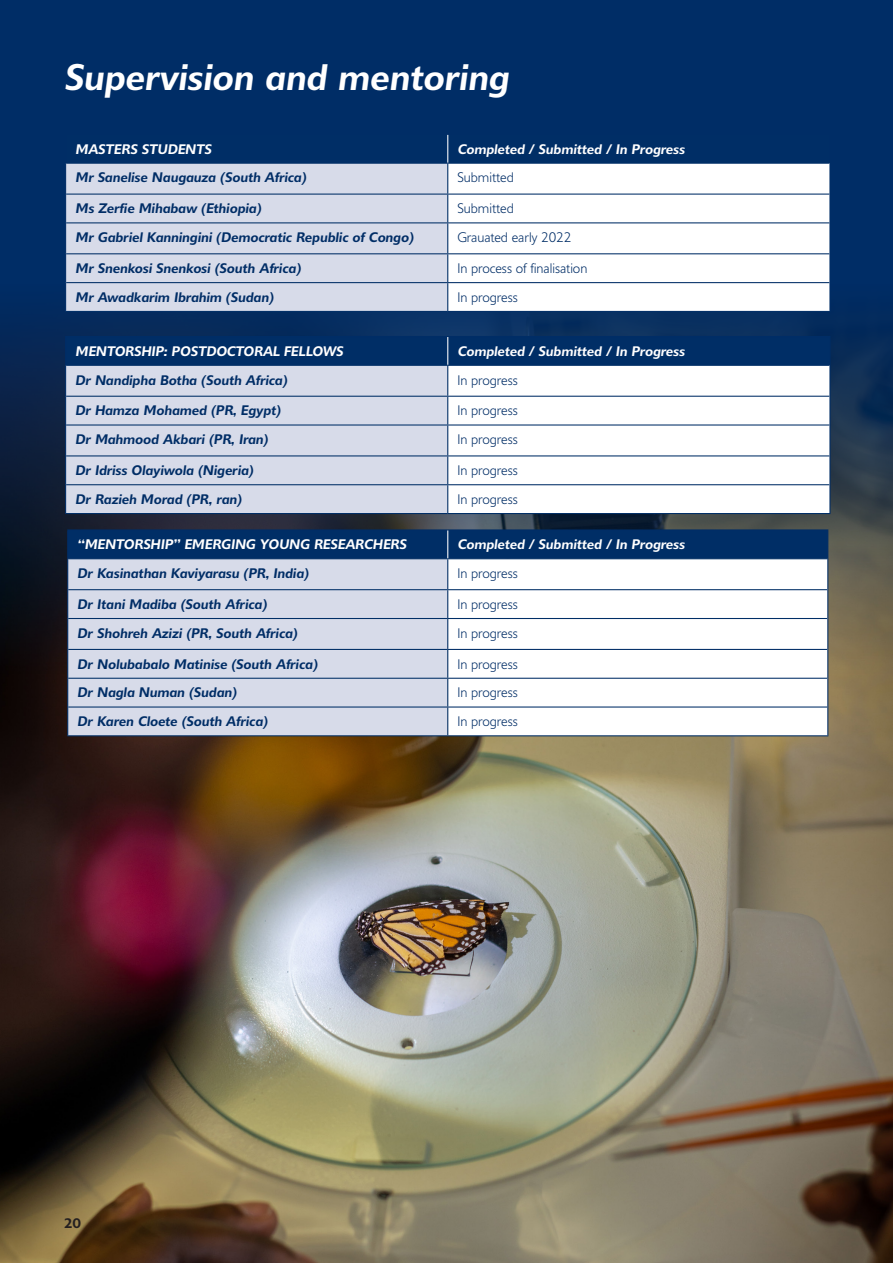
<style>
.page{position:relative;width:893px;height:1263px;background:#002d66}
.page>*{position:absolute;margin:0;border:0;box-sizing:border-box;transform-origin:0 0}
.t1{font:italic 600 36px "Delargo DT";color:#fff}
.t2{font:italic 600 13.5px "Delargo DT";color:#002d66}
.t3{font:300 13.5px "Delargo DT";color:#002d66}
.t4{font:italic 600 13.5px "Delargo DT";color:#fff}
.t5{font:600 13.5px "Delargo DT";color:#231f20}
</style>
<div class="page">
<img style="left:0;top:315px;width:893px;height:948px">
<div style="left:66px;top:164px;width:381px;height:147px;background:#d7dbe9"></div>
<div style="left:448px;top:164px;width:381px;height:147px;background:#fff"></div>
<svg style="left:829px;top:194px;width:1px;height:29px"></svg>
<svg style="left:829px;top:254px;width:1px;height:57px"></svg>
<hr style="left:66px;top:194px;width:382px;height:1px;background:#002e66">
<hr style="left:448px;top:194px;width:381px;height:1px;background:#002e66">
<svg style="left:447px;top:195px;width:1px;height:27px"></svg>
<hr style="left:66px;top:222px;width:382px;height:1px;background:#002e66">
<hr style="left:448px;top:222px;width:381px;height:1px;background:#002e66">
<hr style="left:66px;top:253px;width:382px;height:1px;background:#002e66">
<hr style="left:448px;top:253px;width:381px;height:1px;background:#002e66">
<hr style="left:66px;top:282px;width:382px;height:1px;background:#002e66">
<hr style="left:448px;top:282px;width:381px;height:1px;background:#002e66">
<svg style="left:447px;top:254px;width:1px;height:57px"></svg>
<div style="left:66px;top:366px;width:381px;height:147px;background:#d7dbe9"></div>
<div style="left:448px;top:366px;width:381px;height:147px;background:#fff"></div>
<hr style="left:65px;top:365px;width:1px;height:31px;background:#002d66">
<hr style="left:829px;top:365px;width:1px;height:31px;background:#002d66">
<svg style="left:65px;top:396px;width:1px;height:29px"></svg>
<svg style="left:829px;top:396px;width:1px;height:29px"></svg>
<hr style="left:65px;top:425px;width:1px;height:31px;background:#002d66">
<hr style="left:829px;top:425px;width:1px;height:31px;background:#002d66">
<svg style="left:65px;top:456px;width:1px;height:57px"></svg>
<svg style="left:829px;top:456px;width:1px;height:57px"></svg>
<hr style="left:66px;top:365px;width:382px;height:1px;background:#002e66">
<hr style="left:448px;top:365px;width:381px;height:1px;background:#002e66">
<hr style="left:447px;top:366px;width:1px;height:30px;background:#002e66">
<hr style="left:66px;top:396px;width:382px;height:1px;background:#002e66">
<hr style="left:448px;top:396px;width:381px;height:1px;background:#002e66">
<svg style="left:447px;top:397px;width:1px;height:27px"></svg>
<hr style="left:66px;top:424px;width:382px;height:1px;background:#002e66">
<hr style="left:448px;top:424px;width:381px;height:1px;background:#002e66">
<hr style="left:447px;top:425px;width:1px;height:30px;background:#002e66">
<hr style="left:66px;top:455px;width:382px;height:1px;background:#002e66">
<hr style="left:448px;top:455px;width:381px;height:1px;background:#002e66">
<hr style="left:66px;top:484px;width:382px;height:1px;background:#002e66">
<hr style="left:448px;top:484px;width:381px;height:1px;background:#002e66">
<svg style="left:447px;top:456px;width:1px;height:57px"></svg>
<hr style="left:65px;top:513px;width:383px;height:1px;background:#002e66">
<hr style="left:448px;top:513px;width:382px;height:1px;background:#002e66">
<svg style="left:65px;top:336px;width:765px;height:29px"></svg>
<div style="left:68px;top:559px;width:379px;height:176px;background:#d7dbe9"></div>
<div style="left:448px;top:559px;width:379px;height:176px;background:#fff"></div>
<hr style="left:67px;top:529px;width:381px;height:1px;background:#002d66">
<hr style="left:448px;top:529px;width:380px;height:1px;background:#002d66">
<hr style="left:67px;top:559px;width:1px;height:31px;background:#002d66">
<hr style="left:827px;top:559px;width:1px;height:31px;background:#002d66">
<svg style="left:67px;top:590px;width:1px;height:28px"></svg>
<svg style="left:827px;top:590px;width:1px;height:28px"></svg>
<hr style="left:67px;top:618px;width:1px;height:31px;background:#002d66">
<hr style="left:827px;top:618px;width:1px;height:31px;background:#002d66">
<svg style="left:67px;top:649px;width:1px;height:86px"></svg>
<svg style="left:827px;top:649px;width:1px;height:86px"></svg>
<hr style="left:447px;top:559px;width:1px;height:30px;background:#002e66">
<hr style="left:68px;top:589px;width:380px;height:1px;background:#002e66">
<hr style="left:448px;top:589px;width:379px;height:1px;background:#002e66">
<svg style="left:447px;top:590px;width:1px;height:28px"></svg>
<hr style="left:68px;top:618px;width:380px;height:1px;background:#002e66">
<hr style="left:448px;top:618px;width:379px;height:1px;background:#002e66">
<hr style="left:447px;top:619px;width:1px;height:30px;background:#002e66">
<hr style="left:68px;top:649px;width:380px;height:1px;background:#002e66">
<hr style="left:448px;top:649px;width:379px;height:1px;background:#002e66">
<hr style="left:68px;top:678px;width:380px;height:1px;background:#002e66">
<hr style="left:448px;top:678px;width:379px;height:1px;background:#002e66">
<hr style="left:68px;top:706px;width:380px;height:1px;background:#002e66">
<hr style="left:448px;top:706px;width:379px;height:1px;background:#002e66">
<svg style="left:447px;top:650px;width:1px;height:85px"></svg>
<hr style="left:67px;top:735px;width:381px;height:1px;background:#002e66">
<hr style="left:448px;top:735px;width:380px;height:1px;background:#002e66">
<svg style="left:67px;top:530px;width:761px;height:29px"></svg>
<h1 class="t1" style="left:64px;top:55px;width:446px">Supervision and mentoring</h1>
<p class="t4" style="left:75px;top:141px;width:138px">MASTERS STUDENTS</p>
<p class="t4" style="left:457px;top:141px;width:229px">Completed / Submitted / In Progress</p>
<p class="t2" style="left:75px;top:169px;width:233px">Mr Sanelise Naugauza (South Africa)</p>
<p class="t3" style="left:457px;top:169px;width:58px">Submitted</p>
<p class="t2" style="left:75px;top:200px;width:187px">Ms Zerfie Mihabaw (Ethiopia)</p>
<p class="t3" style="left:457px;top:200px;width:58px">Submitted</p>
<p class="t2" style="left:75px;top:229px;width:340px">Mr Gabriel Kanningini (Democratic Republic of Congo)</p>
<p class="t3" style="left:457px;top:229px;width:115px">Grauated early 2022</p>
<p class="t2" style="left:75px;top:260px;width:227px">Mr Snenkosi Snenkosi (South Africa)</p>
<p class="t3" style="left:457px;top:260px;width:132px">In process of finalisation</p>
<p class="t2" style="left:75px;top:289px;width:200px">Mr Awadkarim Ibrahim (Sudan)</p>
<p class="t3" style="left:457px;top:289px;width:62px">In progress</p>
<p class="t4" style="left:75px;top:343px;width:269px">MENTORSHIP: POSTDOCTORAL FELLOWS</p>
<p class="t4" style="left:457px;top:343px;width:229px">Completed / Submitted / In Progress</p>
<p class="t2" style="left:75px;top:371px;width:214px">Dr Nandipha Botha (South Africa)</p>
<p class="t3" style="left:457px;top:371px;width:62px">In progress</p>
<p class="t2" style="left:75px;top:402px;width:207px">Dr Hamza Mohamed (PR, Egypt)</p>
<p class="t3" style="left:457px;top:402px;width:62px">In progress</p>
<p class="t2" style="left:75px;top:431px;width:194px">Dr Mahmood Akbari (PR, Iran)</p>
<p class="t3" style="left:457px;top:431px;width:62px">In progress</p>
<p class="t2" style="left:75px;top:462px;width:180px">Dr Idriss Olayiwola (Nigeria)</p>
<p class="t3" style="left:457px;top:462px;width:62px">In progress</p>
<p class="t2" style="left:75px;top:491px;width:168px">Dr Razieh Morad (PR, ran)</p>
<p class="t3" style="left:457px;top:491px;width:62px">In progress</p>
<p class="t4" style="left:77px;top:536px;width:331px">“MENTORSHIP” EMERGING YOUNG RESEARCHERS</p>
<p class="t4" style="left:457px;top:536px;width:229px">Completed / Submitted / In Progress</p>
<p class="t2" style="left:77px;top:565px;width:233px">Dr Kasinathan Kaviyarasu (PR, India)</p>
<p class="t3" style="left:457px;top:565px;width:62px">In progress</p>
<p class="t2" style="left:77px;top:596px;width:191px">Dr Itani Madiba (South Africa)</p>
<p class="t3" style="left:457px;top:596px;width:62px">In progress</p>
<p class="t2" style="left:77px;top:625px;width:222px">Dr Shohreh Azizi (PR, South Africa)</p>
<p class="t3" style="left:457px;top:625px;width:62px">In progress</p>
<p class="t2" style="left:77px;top:656px;width:242px">Dr Nolubabalo Matinise (South Africa)</p>
<p class="t3" style="left:457px;top:656px;width:62px">In progress</p>
<p class="t2" style="left:77px;top:684px;width:161px">Dr Nagla Numan (Sudan)</p>
<p class="t3" style="left:457px;top:684px;width:62px">In progress</p>
<p class="t2" style="left:77px;top:713px;width:192px">Dr Karen Cloete (South Africa)</p>
<p class="t3" style="left:457px;top:713px;width:62px">In progress</p>
<p class="t5" style="left:64px;top:1214px;width:19px">20</p>
</div>
